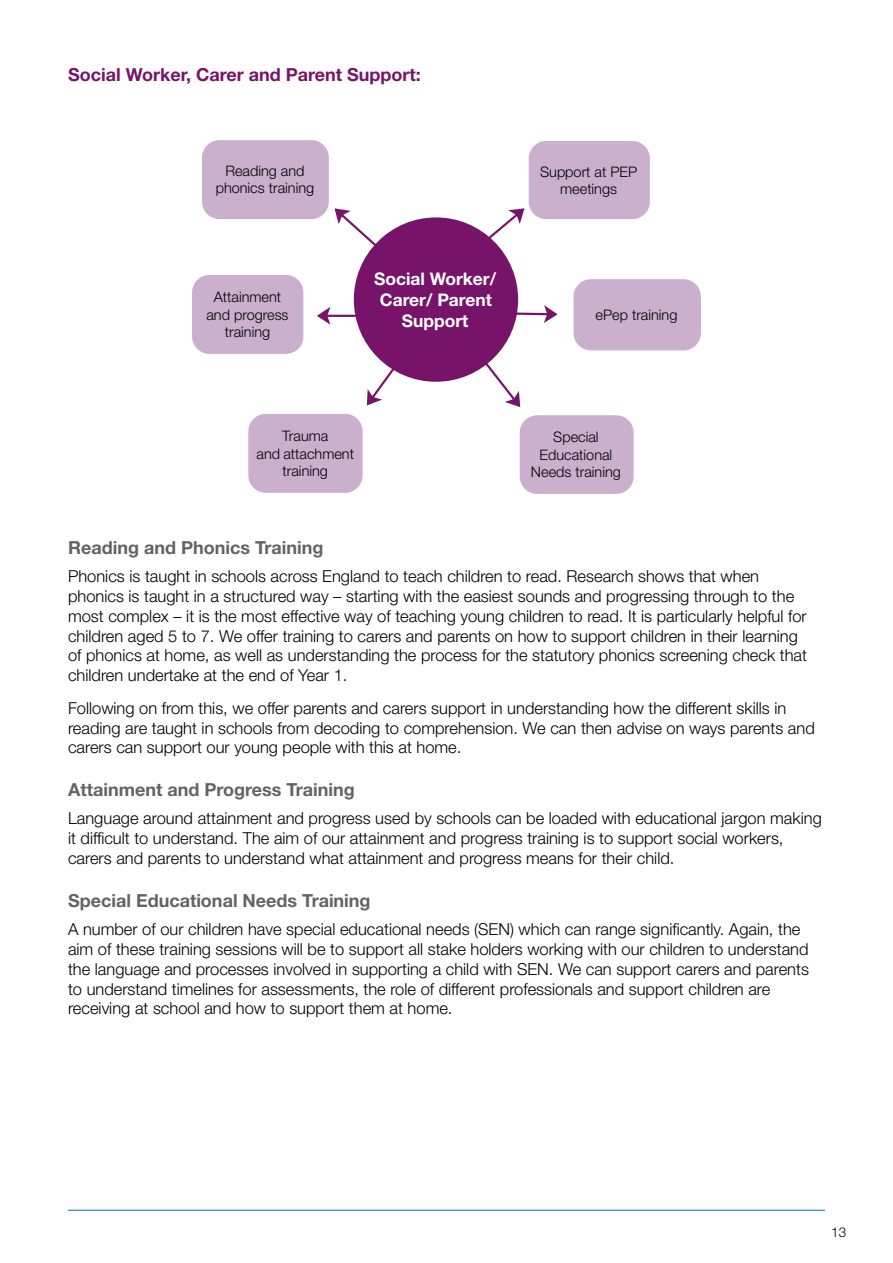
<style>
.page{position:relative;width:893px;height:1263px;background:#fff}
.page>*{position:absolute;margin:0;border:0;box-sizing:border-box;transform-origin:0 0}
.Grey{font:700 18px "Helvetica Neue LT Std";color:#646363}
.Purple{font:700 18px "Helvetica Neue LT Std";color:#771469}
.t1{font:700 17.4px/20.9px "Helvetica Neue LT Std";color:#fff;text-align:center}
.Body_text{font:300 16.5px/19.8px "Helvetica Neue LT Std";color:#000}
.Body_text-2{font:300 14.55px/17.4px "Helvetica Neue LT Std";color:#000;text-align:center}
.t2{font:300 13.5px "Helvetica Neue LT Std";color:#000}
</style>
<div class="page">
<hr style="left:68px;top:1210px;width:757px;height:1px;background:#006eb8">
<div style="left:354px;top:217px;width:164px;height:165px;background:#771469;border-radius:50%"></div>
<div style="left:529px;top:141px;width:121px;height:78px;background:#cbb0ce;border-radius:17px"></div>
<div style="left:574px;top:279px;width:127px;height:71px;background:#cbb0ce;border-radius:17px"></div>
<div style="left:520px;top:415px;width:114px;height:79px;background:#cbb0ce;border-radius:17px"></div>
<div style="left:248px;top:414px;width:115px;height:79px;background:#cbb0ce;border-radius:17px"></div>
<div style="left:192px;top:275px;width:111px;height:79px;background:#cbb0ce;border-radius:17px"></div>
<div style="left:202px;top:140px;width:127px;height:79px;background:#cbb0ce;border-radius:17px"></div>
<svg style="left:474px;top:208px;width:50px;height:43px"></svg>
<svg style="left:334px;top:208px;width:49px;height:45px"></svg>
<svg style="left:317px;top:307px;width:41px;height:18px"></svg>
<svg style="left:367px;top:352px;width:39px;height:53px"></svg>
<svg style="left:479px;top:355px;width:41px;height:52px"></svg>
<svg style="left:514px;top:305px;width:44px;height:18px"></svg>
<p class="Purple" style="left:68px;top:63px;width:354px">Social Worker, Carer and Parent Support:</p>
<p class="Body_text-2" style="left:216px;top:162px;width:100px">Reading and phonics training</p>
<p class="Body_text-2" style="left:206px;top:288px;width:84px">Attainment and progress training</p>
<p class="t1" style="left:374px;top:268px;width:124px">Social Worker/<br>Carer/ Parent<br>Support</p>
<p class="Body_text-2" style="left:540px;top:162px;width:99px">Support at PEP meetings</p>
<p class="Body_text-2" style="left:596px;top:306px;width:83px">ePep training</p>
<p class="Body_text-2" style="left:257px;top:427px;width:99px">Trauma<br>and attachment training</p>
<p class="Body_text-2" style="left:531px;top:428px;width:91px">Special<br>Educational<br>Needs training</p>
<p class="Grey" style="left:68px;top:536px;width:257px">Reading and Phonics Training</p>
<p class="Body_text" style="left:68px;top:566px;width:740px">Phonics is taught in schools across England to teach children to read. Research shows that when phonics is taught in a structured way – starting with the easiest sounds and progressing through to the most complex – it is the most effective way of teaching young children to read. It is particularly helpful for children aged 5 to 7. We offer training to carers and parents on how to support children in their learning of phonics at home, as well as understanding the process for the statutory phonics screening check that children undertake at the end of Year 1.</p>
<p class="Body_text" style="left:68px;top:697px;width:748px">Following on from this, we offer parents and carers support in understanding how the different skills in reading are taught in schools from decoding to comprehension. We can then advise on ways parents and carers can support our young people with this at home.</p>
<p class="Grey" style="left:68px;top:779px;width:288px">Attainment and Progress Training</p>
<p class="Body_text" style="left:68px;top:808px;width:755px">Language around attainment and progress used by schools can be loaded with educational jargon making it difficult to understand. The aim of our attainment and progress training is to support social workers, carers and parents to understand what attainment and progress means for their child.</p>
<p class="Grey" style="left:68px;top:889px;width:304px">Special Educational Needs Training</p>
<p class="Body_text" style="left:68px;top:919px;width:742px">A number of our children have special educational needs (SEN) which can range significantly. Again, the aim of these training sessions will be to support all stake holders working with our children to understand the language and processes involved in supporting a child with SEN. We can support carers and parents to understand timelines for assessments, the role of different professionals and support children are receiving at school and how to support them at home.</p>
<p class="t2" style="left:831px;top:1224px;width:17px">13</p>
</div>
